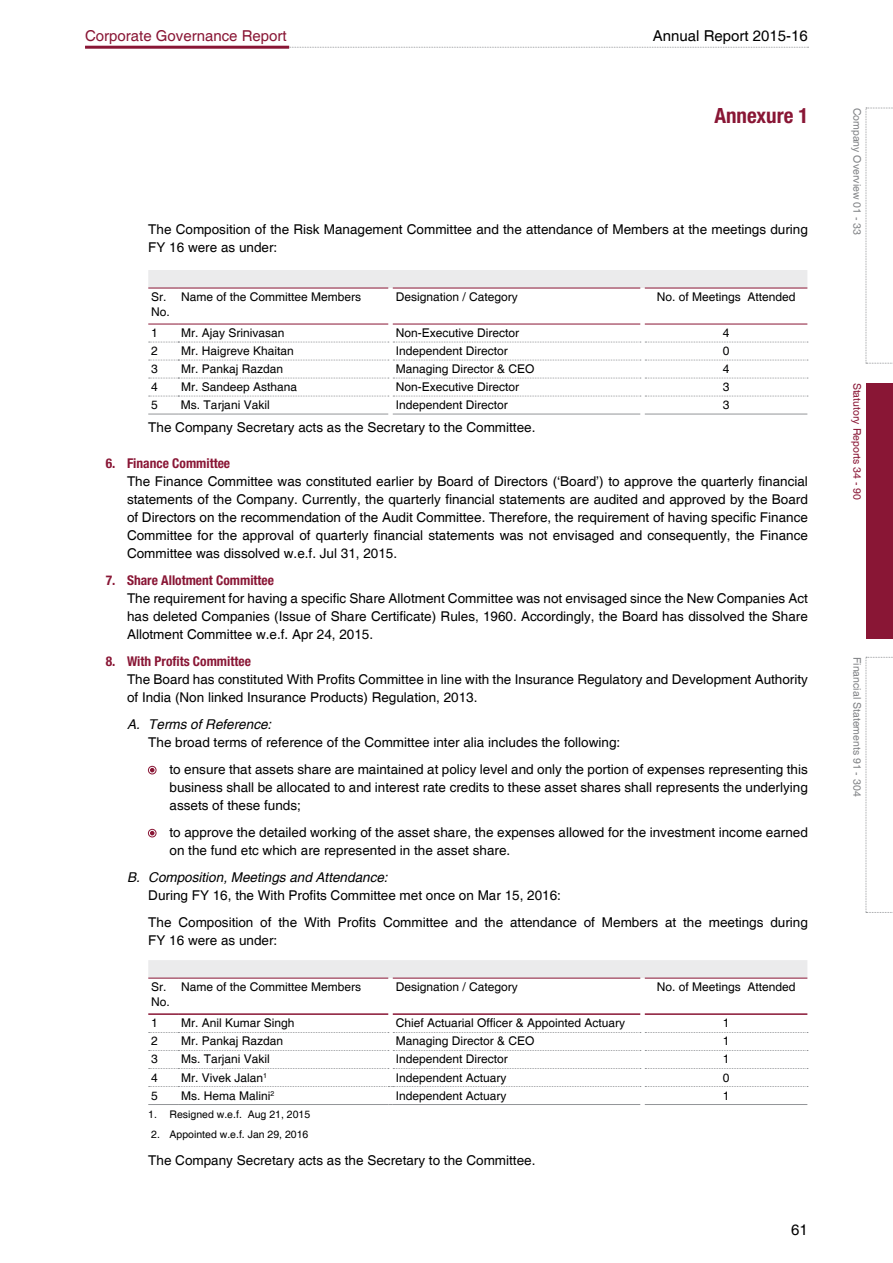
<style>
.page{position:relative;width:893px;height:1263px;background:#fff}
.page>*{position:absolute;margin:0;border:0;box-sizing:border-box;transform-origin:0 0}
.t1{font:700 condensed 21px "Helvetica Neue LT Std";color:#891635}
.t2{font:15px "Helvetica";color:#891635}
.t3{font:15px "Helvetica";color:#000}
.t4{font:13.5px/18px "Helvetica";color:#000}
.t5{font:700 condensed 13.5px "Helvetica Neue LT Std";color:#891635}
.t6{font:italic 13.5px "Helvetica";color:#000}
.t7{font:12px/15.1px "Helvetica";color:#000}
.t8{font:10.5px "Helvetica";color:#000}
.t9{font:10.5px "Helvetica";color:#808285}
.t10{font:10.5px "Helvetica";color:#891635}
</style>
<div class="page">
<svg style="left:289px;top:47px;width:519px;height:1px"></svg>
<hr style="left:85px;top:46px;width:204px;height:3px;background:#891635">
<svg style="left:866px;top:108px;width:27px;height:256px"></svg>
<div style="left:866px;top:383px;width:27px;height:255px;background:#891635"></div>
<svg style="left:866px;top:657px;width:27px;height:256px"></svg>
<div style="left:148px;top:270px;width:659px;height:18px;background:#ebebec"></div>
<svg style="left:149px;top:342px;width:659px;height:1px"></svg>
<svg style="left:149px;top:360px;width:659px;height:1px"></svg>
<svg style="left:149px;top:378px;width:659px;height:1px"></svg>
<svg style="left:149px;top:396px;width:659px;height:1px"></svg>
<hr style="left:148px;top:414px;width:30px;height:1px;background:#939598">
<hr style="left:178px;top:414px;width:210px;height:1px;background:#939598">
<hr style="left:393px;top:414px;width:247px;height:1px;background:#939598">
<hr style="left:645px;top:414px;width:162px;height:1px;background:#939598">
<hr style="left:148px;top:324px;width:30px;height:1px;background:#891635">
<hr style="left:178px;top:324px;width:210px;height:1px;background:#891635">
<hr style="left:393px;top:324px;width:247px;height:1px;background:#891635">
<hr style="left:645px;top:324px;width:162px;height:1px;background:#891635">
<hr style="left:178px;top:288px;width:210px;height:1px;background:#891635">
<hr style="left:148px;top:288px;width:30px;height:1px;background:#891635">
<hr style="left:393px;top:288px;width:247px;height:1px;background:#891635">
<hr style="left:645px;top:288px;width:162px;height:1px;background:#891635">
<div style="left:148px;top:766px;width:8px;height:8px;border:1px solid #891635;border-radius:50%"></div>
<svg style="left:150px;top:768px;width:5px;height:4px"></svg>
<div style="left:148px;top:829px;width:8px;height:8px;border:1px solid #891635;border-radius:50%"></div>
<svg style="left:150px;top:831px;width:5px;height:4px"></svg>
<div style="left:148px;top:960px;width:659px;height:18px;background:#ebebec"></div>
<hr style="left:148px;top:1013px;width:30px;height:2px;background:#891635">
<hr style="left:178px;top:1013px;width:210px;height:2px;background:#891635">
<svg style="left:149px;top:1032px;width:659px;height:1px"></svg>
<svg style="left:149px;top:1050px;width:659px;height:1px"></svg>
<svg style="left:149px;top:1068px;width:659px;height:1px"></svg>
<svg style="left:149px;top:1086px;width:659px;height:1px"></svg>
<hr style="left:148px;top:1104px;width:30px;height:1px;background:#939598">
<hr style="left:178px;top:1104px;width:210px;height:1px;background:#939598">
<hr style="left:393px;top:1104px;width:247px;height:1px;background:#939598">
<hr style="left:645px;top:1104px;width:162px;height:1px;background:#939598">
<hr style="left:393px;top:1013px;width:247px;height:2px;background:#891635">
<hr style="left:645px;top:1013px;width:162px;height:2px;background:#891635">
<hr style="left:178px;top:978px;width:210px;height:1px;background:#891635">
<hr style="left:148px;top:978px;width:30px;height:1px;background:#891635">
<hr style="left:393px;top:978px;width:247px;height:1px;background:#891635">
<hr style="left:645px;top:978px;width:162px;height:1px;background:#891635">
<p class="t2" style="left:85px;top:27px;width:203px">Corporate Governance Report</p>
<p class="t3" style="left:653px;top:27px;width:157px">Annual Report 2015-16</p>
<h1 class="t1" style="left:714px;top:103px;width:96px">Annexure 1</h1>
<p class="t4" style="left:148px;top:221px;width:661px">The Composition of the Risk Management Committee and the attendance of Members at the meetings during<br>FY 16 were as under:</p>
<p class="t7" style="left:151px;top:290px;width:20px">Sr.<br>No.</p>
<p class="t7" style="left:181px;top:290px;width:182px">Name of the Committee Members</p>
<p class="t7" style="left:396px;top:290px;width:124px">Designation / Category</p>
<p class="t7" style="left:657px;top:290px;width:140px">No. of Meetings Attended</p>
<p class="t7" style="left:151px;top:326px;width:8px">1</p>
<p class="t7" style="left:181px;top:326px;width:105px">Mr. Ajay Srinivasan</p>
<p class="t7" style="left:396px;top:326px;width:125px">Non-Executive Director</p>
<p class="t7" style="left:723px;top:326px;width:8px">4</p>
<p class="t7" style="left:151px;top:344px;width:8px">2</p>
<p class="t7" style="left:181px;top:344px;width:114px">Mr. Haigreve Khaitan</p>
<p class="t7" style="left:396px;top:344px;width:114px">Independent Director</p>
<p class="t7" style="left:723px;top:344px;width:8px">0</p>
<p class="t7" style="left:151px;top:362px;width:8px">3</p>
<p class="t7" style="left:181px;top:362px;width:104px">Mr. Pankaj Razdan</p>
<p class="t7" style="left:396px;top:362px;width:140px">Managing Director &amp; CEO</p>
<p class="t7" style="left:723px;top:362px;width:8px">4</p>
<p class="t7" style="left:151px;top:380px;width:8px">4</p>
<p class="t7" style="left:181px;top:380px;width:118px">Mr. Sandeep Asthana</p>
<p class="t7" style="left:396px;top:380px;width:125px">Non-Executive Director</p>
<p class="t7" style="left:723px;top:380px;width:8px">3</p>
<p class="t7" style="left:151px;top:398px;width:8px">5</p>
<p class="t7" style="left:181px;top:398px;width:90px">Ms. Tarjani Vakil</p>
<p class="t7" style="left:396px;top:398px;width:114px">Independent Director</p>
<p class="t7" style="left:723px;top:398px;width:8px">3</p>
<p class="t4" style="left:148px;top:419px;width:389px">The Company Secretary acts as the Secretary to the Committee.</p>
<p class="t5" style="left:106px;top:455px;width:126px">6. Finance Committee</p>
<p class="t4" style="left:127px;top:473px;width:682px;text-align:justify">The Finance Committee was constituted earlier by Board of Directors (‘Board’) to approve the quarterly financial statements of the Company. Currently, the quarterly financial statements are audited and approved by the Board of Directors on the recommendation of the Audit Committee. Therefore, the requirement of having specific Finance Committee for the approval of quarterly financial statements was not envisaged and consequently, the Finance Committee was dissolved w.e.f. Jul 31, 2015.</p>
<p class="t5" style="left:106px;top:572px;width:170px">7. Share Allotment Committee</p>
<p class="t4" style="left:127px;top:590px;width:682px;text-align:justify">The requirement for having a specific Share Allotment Committee was not envisaged since the New Companies Act has deleted Companies (Issue of Share Certificate) Rules, 1960. Accordingly, the Board has dissolved the Share Allotment Committee w.e.f. Apr 24, 2015.</p>
<p class="t5" style="left:106px;top:653px;width:147px">8. With Profits Committee</p>
<p class="t4" style="left:127px;top:671px;width:682px">The Board has constituted With Profits Committee in line with the Insurance Regulatory and Development Authority of India (Non linked Insurance Products) Regulation, 2013.</p>
<p class="t6" style="left:127px;top:716px;width:146px">A. Terms of Reference:</p>
<p class="t4" style="left:170px;top:729px;width:640px;line-height:27px;text-indent:-21px">The broad terms of reference of the Committee inter alia includes the following:<br>to ensure that assets share are maintained at policy level and only the portion of expenses representing this</p>
<p class="t4" style="left:170px;top:779px;width:640px">business shall be allocated to and interest rate credits to these asset shares shall represents the underlying assets of these funds;</p>
<p class="t4" style="left:170px;top:824px;width:640px">to approve the detailed working of the asset share, the expenses allowed for the investment income earned on the fund etc which are represented in the asset share.</p>
<p class="t6" style="left:127px;top:869px;width:262px">B. Composition, Meetings and Attendance:</p>
<p class="t4" style="left:148px;top:882px;width:661px;line-height:27px">During FY 16, the With Profits Committee met once on Mar 15, 2016:<br>The Composition of the With Profits Committee and the attendance of Members at the meetings during</p>
<p class="t4" style="left:148px;top:932px;width:131px">FY 16 were as under:</p>
<p class="t7" style="left:151px;top:980px;width:20px">Sr.<br>No.</p>
<p class="t7" style="left:181px;top:980px;width:182px">Name of the Committee Members</p>
<p class="t7" style="left:396px;top:980px;width:124px">Designation / Category</p>
<p class="t7" style="left:657px;top:980px;width:140px">No. of Meetings Attended</p>
<p class="t7" style="left:151px;top:1016px;width:8px">1</p>
<p class="t7" style="left:181px;top:1016px;width:115px">Mr. Anil Kumar Singh</p>
<p class="t7" style="left:396px;top:1016px;width:231px">Chief Actuarial Officer &amp; Appointed Actuary</p>
<p class="t7" style="left:723px;top:1016px;width:8px">1</p>
<p class="t7" style="left:151px;top:1034px;width:8px">2</p>
<p class="t7" style="left:181px;top:1034px;width:104px">Mr. Pankaj Razdan</p>
<p class="t7" style="left:396px;top:1034px;width:140px">Managing Director &amp; CEO</p>
<p class="t7" style="left:723px;top:1034px;width:8px">1</p>
<p class="t7" style="left:151px;top:1052px;width:8px">3</p>
<p class="t7" style="left:181px;top:1052px;width:90px">Ms. Tarjani Vakil</p>
<p class="t7" style="left:396px;top:1052px;width:114px">Independent Director</p>
<p class="t7" style="left:723px;top:1052px;width:8px">1</p>
<p class="t7" style="left:151px;top:1070px;width:8px">4</p>
<p class="t7" style="left:181px;top:1070px;width:87px">Mr. Vivek Jalan<sup>1</sup></p>
<p class="t7" style="left:396px;top:1070px;width:112px">Independent Actuary</p>
<p class="t7" style="left:723px;top:1070px;width:8px">0</p>
<p class="t7" style="left:151px;top:1088px;width:8px">5</p>
<p class="t7" style="left:181px;top:1088px;width:95px">Ms. Hema Malini<sup>2</sup></p>
<p class="t7" style="left:396px;top:1088px;width:112px">Independent Actuary</p>
<p class="t7" style="left:723px;top:1088px;width:8px">1</p>
<p class="t8" style="left:148px;top:1108px;width:163px">1. Resigned w.e.f. Aug 21, 2015</p>
<p class="t8" style="left:151px;top:1128px;width:159px">2. Appointed w.e.f. Jan 29, 2016</p>
<p class="t4" style="left:148px;top:1152px;width:389px">The Company Secretary acts as the Secretary to the Committee.</p>
<p class="t3" style="left:791px;top:1221px;width:18px">61</p>
<p class="t9" style="left:863px;top:108px;width:129px;rotate:90deg">Company Overview 01 - 33</p>
<p class="t10" style="left:863px;top:383px;width:119px;rotate:90deg">Statutory Reports 34 - 90</p>
<p class="t9" style="left:863px;top:657px;width:141px;rotate:90deg">Financial Statements 91 - 304</p>
</div>
